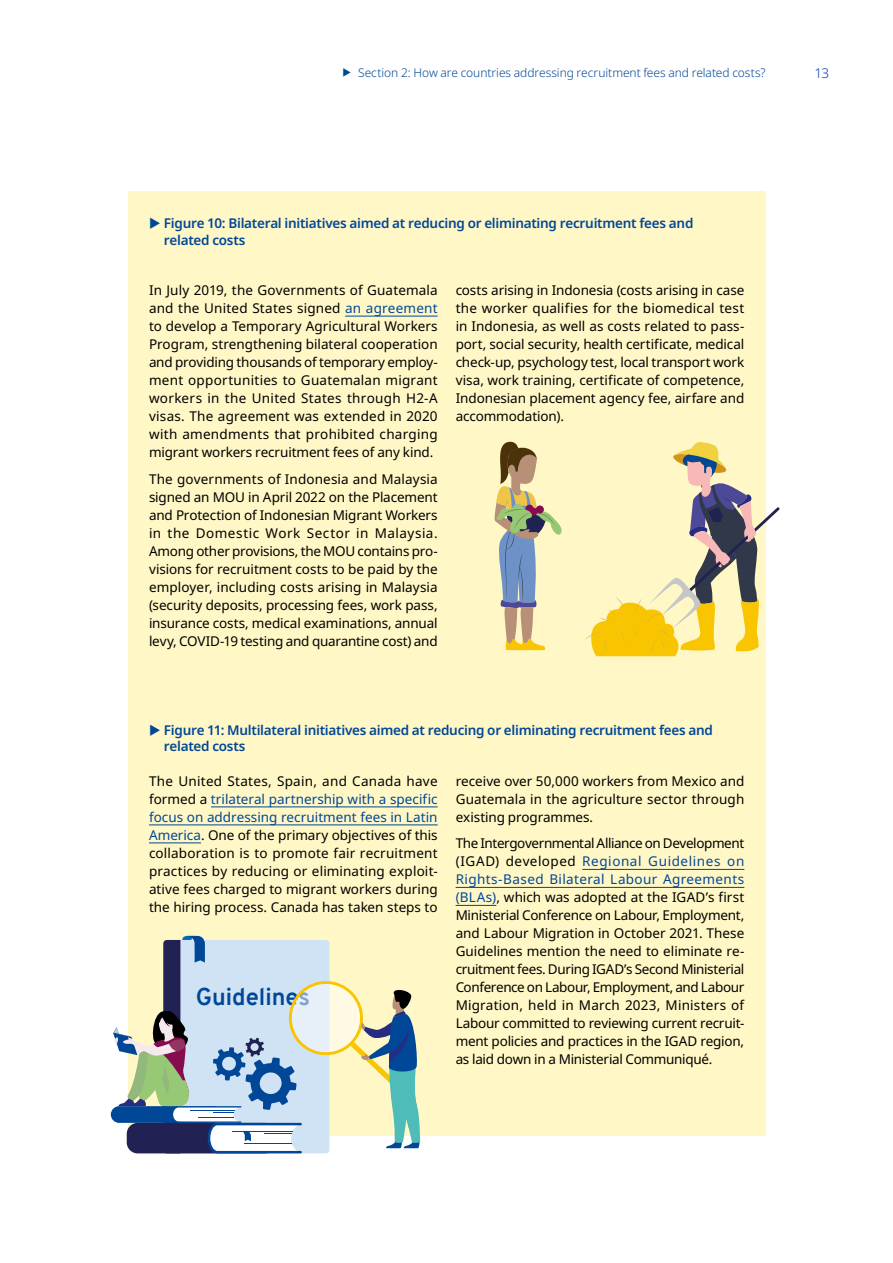
<style>
.page{position:relative;width:893px;height:1263px;background:#fff}
.page>*{position:absolute;margin:0;border:0;box-sizing:border-box;transform-origin:0 0}
.t1{font:700 23.7px "Overpass";color:#004897}
.t2{font:13.5px/18px "Noto Sans";letter-spacing:-.01em;color:#000;text-align:justify}
.t3{font:600 13.5px/16.5px "Noto Sans";letter-spacing:-.02em;color:#004798}
.t4{font:300 13.5px "Noto Sans";color:#003bbc}
.t5{font:300 12px "Noto Sans";letter-spacing:-.005em;color:#004798}
.s1{color:#004798}
</style>
<div class="page">
<div style="left:128px;top:191px;width:638px;height:944px;background:#fff7c5"></div>
<hr style="left:345px;top:316px;width:93px;height:1px;background:#004798">
<hr style="left:211px;top:807px;width:227px;height:1px;background:#004798">
<hr style="left:149px;top:825px;width:289px;height:1px;background:#004798">
<hr style="left:149px;top:843px;width:52px;height:1px;background:#004798">
<hr style="left:582px;top:869px;width:162px;height:1px;background:#004798">
<hr style="left:456px;top:887px;width:288px;height:1px;background:#004798">
<hr style="left:456px;top:905px;width:40px;height:1px;background:#004798">
<svg style="left:585px;top:442px;width:195px;height:214px"></svg>
<svg style="left:494px;top:441px;width:68px;height:210px"></svg>
<div style="left:111px;top:1106px;width:111px;height:17px;background:#004897;border-radius:8px"></div>
<svg style="left:113px;top:936px;width:309px;height:217px"></svg>
<p class="t5" style="left:358px;top:64px;width:409px">Section 2: How are countries addressing recruitment fees and related costs?</p>
<p class="t4" style="left:815px;top:64px;width:16px">13</p>
<p class="t3" style="left:164px;top:216px;width:531px">Figure 10: Bilateral initiatives aimed at reducing or eliminating recruitment fees and related costs</p>
<p class="t2" style="left:149px;top:281px;width:290px">In July 2019, the Governments of Guatemala and the United States signed <span class="s1">an agreement </span>to develop a Temporary Agricultural Workers Program, strengthening bilateral cooperation and providing thousands of temporary employ&shy;ment opportunities to Guatemalan migrant workers in the United States through H2-A visas. The agreement was extended in 2020 with amendments that prohibited charging migrant workers recruitment fees of any kind.</p>
<p class="t2" style="left:149px;top:470px;width:290px">The governments of Indonesia and Malaysia signed an MOU in April 2022 on the Placement and Protection of Indonesian Migrant Workers in the Domestic Work Sector in Malaysia.<br>Among other provisions, the MOU contains pro&shy;visions for recruitment costs to be paid by the employer, including costs arising in Malaysia (security deposits, processing fees, work pass, insurance costs, medical examinations, annual levy, COVID-19 testing and quarantine cost) and</p>
<p class="t2" style="left:456px;top:281px;width:290px">costs arising in Indonesia (costs arising in case the worker qualifies for the biomedical test in Indonesia, as well as costs related to pass&shy;port, social security, health certificate, medical check-up, psychology test, local transport work visa, work training, certificate of competence, Indonesian placement agency fee, airfare and accommodation).</p>
<p class="t3" style="left:164px;top:722px;width:551px">Figure 11: Multilateral initiatives aimed at reducing or eliminating recruitment fees and related costs</p>
<p class="t2" style="left:149px;top:772px;width:290px">The United States, Spain, and Canada have formed a <span class="s1">trilateral partnership with a specific focus on addressing recruitment fees in Latin America</span>. One of the primary objectives of this collaboration is to promote fair recruitment practices by reducing or eliminating exploit&shy;ative fees charged to migrant workers during the hiring process. Canada has taken steps to</p>
<p class="t2" style="left:456px;top:772px;width:290px">receive over 50,000 workers from Mexico and Guatemala in the agriculture sector through existing programmes.</p>
<p class="t2" style="left:456px;top:835px;width:290px">The Intergovernmental Alliance on Development (IGAD) developed <span class="s1">Regional Guidelines on Rights-Based Bilateral Labour Agreements (BLAs)</span>, which was adopted at the IGAD’s first Ministerial Conference on Labour, Employment, and Labour Migration in October 2021. These Guidelines mention the need to eliminate re&shy;cruitment fees. During IGAD’s Second Ministerial Conference on Labour, Employment, and Labour Migration, held in March 2023, Ministers of Labour committed to reviewing current recruit&shy;ment policies and practices in the IGAD region, as laid down in a Ministerial Communiqué.</p>
<h1 class="t1" style="left:196px;top:979px;width:116px">Guidelines</h1>
</div>
